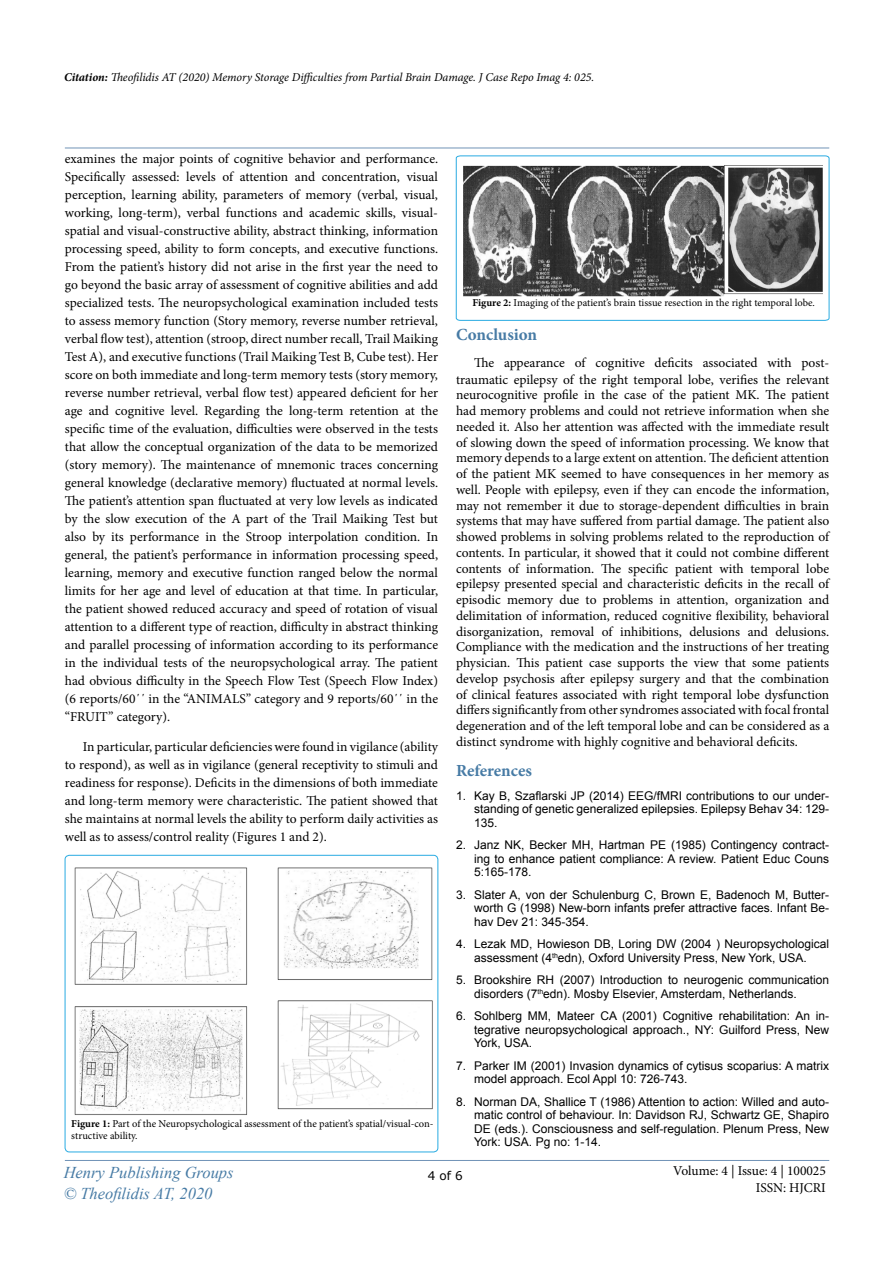
<style>
.page{position:relative;width:893px;height:1263px;background:#fff}
.page>*{position:absolute;margin:0;border:0;box-sizing:border-box;transform-origin:0 0}
.t1{font:700 16.95px "Minion Pro";letter-spacing:-.005em;color:#477ba5}
.t2{font:italic 16.5px/21px "Times New Roman";color:#477ba5}
.t3{font:13.5px/18px "Minion Pro";color:#000;text-align:justify}
.t4{font:12px/13.5px "Arial";color:#000;text-align:justify}
.t5{font:italic 12px "Minion Pro";letter-spacing:-.01em;color:#000}
.t6{font:12px "MS Reference Sans Serif";color:#000}
.t7{font:10.5px/12px "Minion Pro";color:#000}
.s1{font-weight:700}
</style>
<div class="page">
<hr style="left:65px;top:148px;width:764px;height:1px;background:#7193b6">
<hr style="left:65px;top:1160px;width:764px;height:1px;background:#7193b6">
<div style="left:65px;top:855px;width:373px;height:297px;border:1px solid #29abe2;border-radius:4px"></div>
<img style="left:74px;top:867px;width:359px;height:248px">
<svg style="left:456px;top:155px;width:373px;height:166px"></svg>
<img style="left:462px;top:166px;width:361px;height:130px">
<p class="t5" style="left:64px;top:69px;width:532px"><span class="s1">Citation:</span> Theofilidis AT (2020) Memory Storage Difficulties from Partial Brain Damage. J Case Repo Imag 4: 025.</p>
<p class="t3" style="left:65px;top:150px;width:375px">examines the major points of cognitive behavior and performance.<br>Specifically assessed: levels of attention and concentration, visual perception, learning ability, parameters of memory (verbal, visual, working, long-term), verbal functions and academic skills, visual&shy;spatial and visual-constructive ability, abstract thinking, information processing speed, ability to form concepts, and executive functions.<br>From the patient’s history did not arise in the first year the need to go beyond the basic array of assessment of cognitive abilities and add specialized tests. The neuropsychological examination included tests to assess memory function (Story memory, reverse number retrieval, verbal flow test), attention (stroop, direct number recall, Trail Maiking Test A), and executive functions (Trail Maiking Test B, Cube test). Her score on both immediate and long-term memory tests (story memory, reverse number retrieval, verbal flow test) appeared deficient for her age and cognitive level. Regarding the long-term retention at the specific time of the evaluation, difficulties were observed in the tests that allow the conceptual organization of the data to be memorized (story memory). The maintenance of mnemonic traces concerning general knowledge (declarative memory) fluctuated at normal levels.<br>The patient’s attention span fluctuated at very low levels as indicated by the slow execution of the A part of the Trail Maiking Test but also by its performance in the Stroop interpolation condition. In general, the patient’s performance in information processing speed, learning, memory and executive function ranged below the normal limits for her age and level of education at that time. In particular, the patient showed reduced accuracy and speed of rotation of visual attention to a different type of reaction, difficulty in abstract thinking and parallel processing of information according to its performance in the individual tests of the neuropsychological array. The patient had obvious difficulty in the Speech Flow Test (Speech Flow Index) (6 reports/60΄΄ in the “ANIMALS” category and 9 reports/60΄΄ in the “FRUIT” category).</p>
<p class="t3" style="left:65px;top:738px;width:375px;text-indent:18px">In particular, particular deficiencies were found in vigilance (ability to respond), as well as in vigilance (general receptivity to stimuli and readiness for response). Deficits in the dimensions of both immediate and long-term memory were characteristic. The patient showed that she maintains at normal levels the ability to perform daily activities as well as to assess/control reality (Figures 1 and 2).</p>
<p class="t7" style="left:71px;top:1117px;width:364px"><span class="s1">Figure 1:</span> Part of the Neuropsychological assessment of the patient’s spatial/visual-con&shy;structive ability.</p>
<p class="t7" style="left:472px;top:297px;width:344px"><span class="s1">Figure 2:</span> Imaging of the patient’s brain tissue resection in the right temporal lobe.</p>
<p class="t1" style="left:456px;top:323px;width:83px">Conclusion</p>
<p class="t3" style="left:456px;top:355px;width:375px;line-height:15.8px;text-indent:18px">The appearance of cognitive deficits associated with post&shy;traumatic epilepsy of the right temporal lobe, verifies the relevant neurocognitive profile in the case of the patient MK. The patient had memory problems and could not retrieve information when she needed it. Also her attention was affected with the immediate result of slowing down the speed of information processing. We know that memory depends to a large extent on attention. The deficient attention of the patient MK seemed to have consequences in her memory as well. People with epilepsy, even if they can encode the information, may not remember it due to storage-dependent difficulties in brain systems that may have suffered from partial damage. The patient also showed problems in solving problems related to the reproduction of contents. In particular, it showed that it could not combine different contents of information. The specific patient with temporal lobe epilepsy presented special and characteristic deficits in the recall of episodic memory due to problems in attention, organization and delimitation of information, reduced cognitive flexibility, behavioral disorganization, removal of inhibitions, delusions and delusions.<br>Compliance with the medication and the instructions of her treating physician. This patient case supports the view that some patients develop psychosis after epilepsy surgery and that the combination of clinical features associated with right temporal lobe dysfunction differs significantly from other syndromes associated with focal frontal degeneration and of the left temporal lobe and can be considered as a distinct syndrome with highly cognitive and behavioral deficits.</p>
<p class="t1" style="left:456px;top:758px;width:77px">References</p>
<p class="t4" style="left:474px;top:789px;width:357px;text-indent:-18px">1. Kay B, Szaflarski JP (2014) EEG/fMRI contributions to our under&shy;standing of genetic generalized epilepsies. Epilepsy Behav 34: 129- 135.</p>
<p class="t4" style="left:474px;top:838px;width:357px;text-indent:-18px">2. Janz NK, Becker MH, Hartman PE (1985) Contingency contract&shy;ing to enhance patient compliance: A review. Patient Educ Couns 5:165-178.</p>
<p class="t4" style="left:474px;top:888px;width:357px;text-indent:-18px">3. Slater A, von der Schulenburg C, Brown E, Badenoch M, Butter&shy;worth G (1998) New-born infants prefer attractive faces. Infant Be&shy;hav Dev 21: 345-354.</p>
<p class="t4" style="left:456px;top:937px;width:375px;text-align:center">4. Lezak MD, Howieson DB, Loring DW (2004 ) Neuropsychological assessment (4<sup>th</sup>edn), Oxford University Press, New York, USA.</p>
<p class="t4" style="left:474px;top:973px;width:357px;text-indent:-18px">5. Brookshire RH (2007) Introduction to neurogenic communication disorders (7<sup>th</sup>edn). Mosby Elsevier, Amsterdam, Netherlands.</p>
<p class="t4" style="left:474px;top:1009px;width:357px;text-indent:-18px">6. Sohlberg MM, Mateer CA (2001) Cognitive rehabilitation: An in&shy;tegrative neuropsychological approach., NY: Guilford Press, New York, USA.</p>
<p class="t4" style="left:474px;top:1059px;width:357px;text-indent:-18px">7. Parker IM (2001) Invasion dynamics of cytisus scoparius: A matrix model approach. Ecol Appl 10: 726-743.</p>
<p class="t4" style="left:474px;top:1095px;width:357px;text-indent:-18px">8. Norman DA, Shallice T (1986) Attention to action: Willed and auto&shy;matic control of behaviour. In: Davidson RJ, Schwartz GE, Shapiro DE (eds.). Consciousness and self-regulation. Plenum Press, New York: USA. Pg no: 1-14.</p>
<p class="t2" style="left:64px;top:1161px;width:171px">Henry Publishing Groups © Theofilidis AT, 2020</p>
<p class="t3" style="left:673px;top:1163px;width:154px;line-height:16.2px;text-align:right">Volume: 4 | Issue: 4 | 100025<br>ISSN: HJCRI</p>
<p class="t6" style="left:428px;top:1167px;width:37px">4 of 6</p>
</div>
